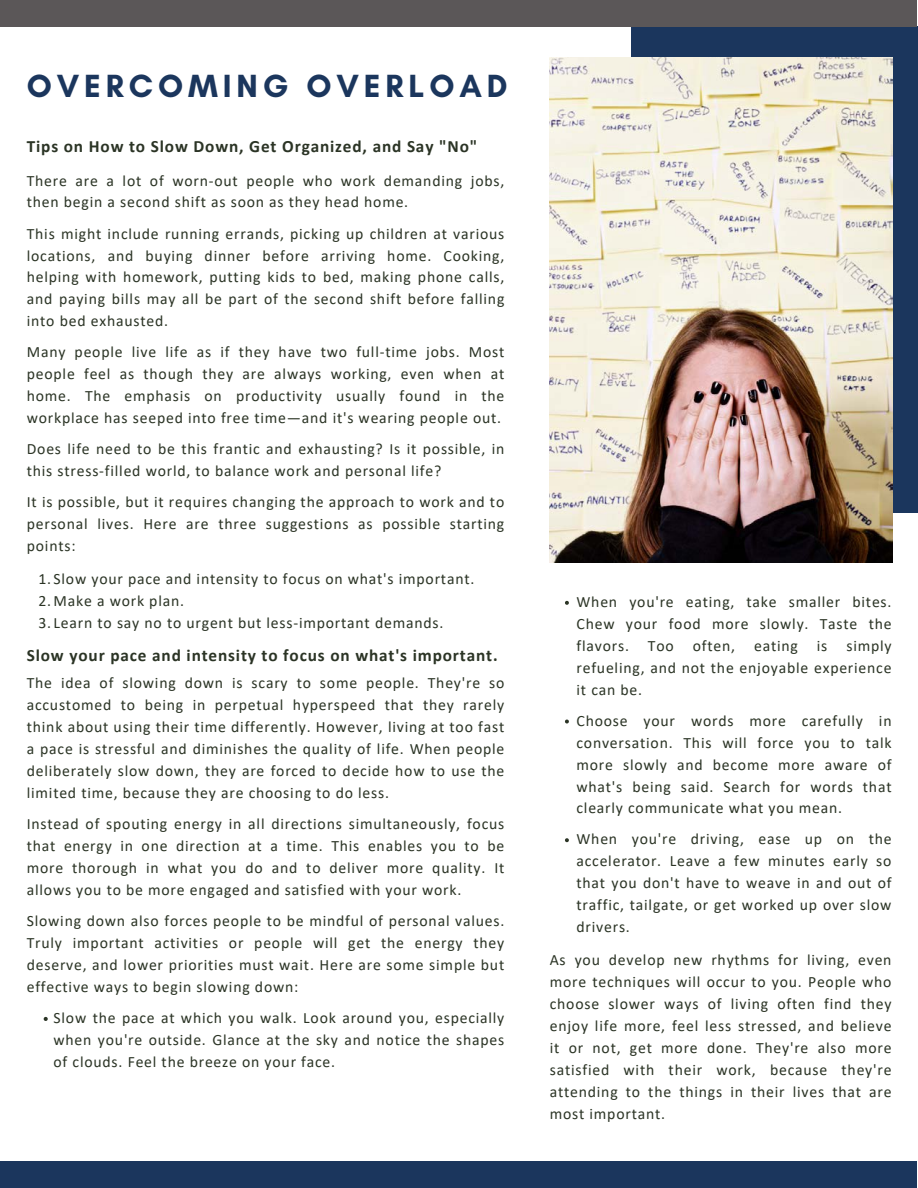
<style>
.page{position:relative;width:918px;height:1188px;background:#fff}
.page>*{position:absolute;margin:0;border:0;box-sizing:border-box;transform-origin:0 0}
.t1{font:700 32.7px "Glacial Indifference";letter-spacing:.15em;color:#1b365d}
.t2{font:700 17.25px "Calibri";letter-spacing:.05em;color:#2b3425}
.t3{font:15.75px/21.9px "Calibri";letter-spacing:.05em;color:#2b3425;text-align:justify}
</style>
<div class="page">
<div style="left:631px;top:26px;width:287px;height:486px;background:#1b365d"></div>
<div style="left:0;top:0;width:917px;height:27px;background:#5b5758"></div>
<div style="left:0;top:1162px;width:916px;height:26px;background:#1b365d"></div>
<img style="left:550px;top:57px;width:343px;height:505px">
<svg style="left:565px;top:601px;width:4px;height:4px"></svg>
<svg style="left:565px;top:720px;width:4px;height:3px"></svg>
<svg style="left:565px;top:838px;width:4px;height:4px"></svg>
<svg style="left:44px;top:1017px;width:4px;height:4px"></svg>
<h1 class="t1" style="left:27px;top:66px;width:482px">OVERCOMING OVERLOAD</h1>
<p class="t2" style="left:27px;top:139px;width:452px">Tips on How to Slow Down, Get Organized, and Say "No"</p>
<p class="t3" style="left:27px;top:171px;width:479px">There are a lot of worn-out people who work demanding jobs, then begin a second shift as soon as they head home.</p>
<p class="t3" style="left:27px;top:224px;width:479px">This might include running errands, picking up children at various locations, and buying dinner before arriving home. Cooking, helping with homework, putting kids to bed, making phone calls, and paying bills may all be part of the second shift before falling into bed exhausted.</p>
<p class="t3" style="left:27px;top:343px;width:479px">Many people live life as if they have two full-time jobs. Most people feel as though they are always working, even when at home. The emphasis on productivity usually found in the workplace has seeped into free time—and it's wearing people out.</p>
<p class="t3" style="left:27px;top:439px;width:479px">Does life need to be this frantic and exhausting? Is it possible, in this stress-filled world, to balance work and personal life?</p>
<p class="t3" style="left:27px;top:493px;width:479px">It is possible, but it requires changing the approach to work and to personal lives. Here are three suggestions as possible starting points:</p>
<p class="t3" style="left:38px;top:569px;width:437px;text-align:left">1.Slow your pace and intensity to focus on what's important.<br>2.Make a work plan.<br>3.Learn to say no to urgent but less-important demands.</p>
<p class="t2" style="left:27px;top:648px;width:472px">Slow your pace and intensity to focus on what's important.</p>
<p class="t3" style="left:27px;top:674px;width:479px">The idea of slowing down is scary to some people. They're so accustomed to being in perpetual hyperspeed that they rarely think about using their time differently. However, living at too fast a pace is stressful and diminishes the quality of life. When people deliberately slow down, they are forced to decide how to use the limited time, because they are choosing to do less.</p>
<p class="t3" style="left:27px;top:814px;width:479px">Instead of spouting energy in all directions simultaneously, focus that energy in one direction at a time. This enables you to be more thorough in what you do and to deliver more quality. It allows you to be more engaged and satisfied with your work.</p>
<p class="t3" style="left:27px;top:911px;width:479px">Slowing down also forces people to be mindful of personal values.<br>Truly important activities or people will get the energy they deserve, and lower priorities must wait. Here are some simple but effective ways to begin slowing down:</p>
<p class="t3" style="left:54px;top:1008px;width:452px">Slow the pace at which you walk. Look around you, especially when you're outside. Glance at the sky and notice the shapes of clouds. Feel the breeze on your face.</p>
<p class="t3" style="left:577px;top:592px;width:317px">When you're eating, take smaller bites.<br>Chew your food more slowly. Taste the flavors. Too often, eating is simply refueling, and not the enjoyable experience it can be.</p>
<p class="t3" style="left:577px;top:711px;width:317px">Choose your words more carefully in conversation. This will force you to talk more slowly and become more aware of what's being said. Search for words that clearly communicate what you mean.</p>
<p class="t3" style="left:577px;top:830px;width:317px">When you're driving, ease up on the accelerator. Leave a few minutes early so that you don't have to weave in and out of traffic, tailgate, or get worked up over slow drivers.</p>
<p class="t3" style="left:550px;top:950px;width:343px">As you develop new rhythms for living, even more techniques will occur to you. People who choose slower ways of living often find they enjoy life more, feel less stressed, and believe it or not, get more done. They're also more satisfied with their work, because they're attending to the things in their lives that are most important.</p>
</div>
